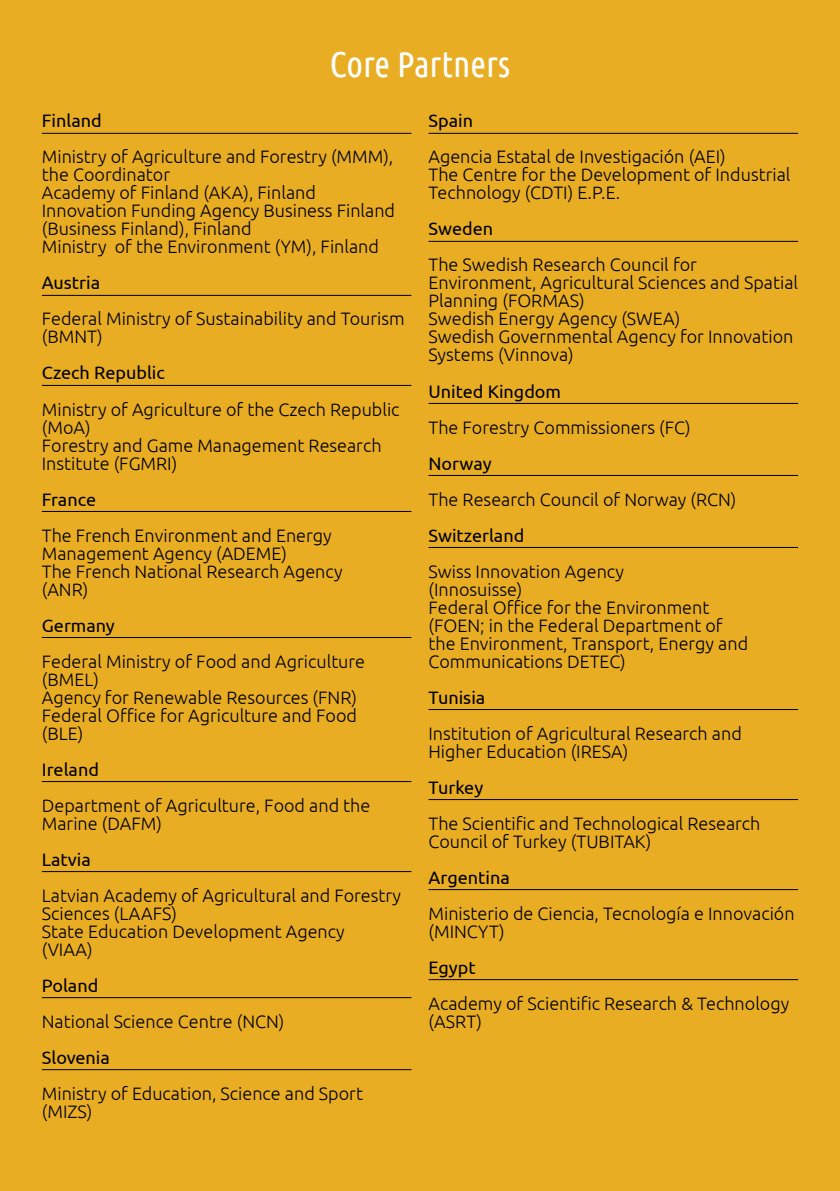
<style>
.page{position:relative;width:840px;height:1191px;background:#fff}
.page>*{position:absolute;margin:0;border:0;box-sizing:border-box;transform-origin:0 0}
.t1{font:36px "Ubuntu Condensed";color:#fff}
.t2{font:300 18px/18px "Ubuntu";color:#000}
.t3{font:18px "Ubuntu";color:#000}
</style>
<div class="page">
<div style="left:0;top:0;width:839px;height:1191px;background:#e9ad24"></div>
<hr style="left:42px;top:133px;width:369px;height:1px;background:#000">
<hr style="left:42px;top:295px;width:369px;height:1px;background:#000">
<hr style="left:42px;top:385px;width:369px;height:1px;background:#000">
<hr style="left:42px;top:511px;width:369px;height:1px;background:#000">
<hr style="left:42px;top:637px;width:369px;height:1px;background:#000">
<hr style="left:42px;top:781px;width:369px;height:1px;background:#000">
<hr style="left:42px;top:871px;width:369px;height:1px;background:#000">
<hr style="left:42px;top:997px;width:369px;height:1px;background:#000">
<hr style="left:42px;top:1069px;width:369px;height:1px;background:#000">
<hr style="left:428px;top:133px;width:369px;height:1px;background:#000">
<hr style="left:428px;top:241px;width:369px;height:1px;background:#000">
<hr style="left:428px;top:403px;width:369px;height:1px;background:#000">
<hr style="left:428px;top:475px;width:369px;height:1px;background:#000">
<hr style="left:428px;top:547px;width:369px;height:1px;background:#000">
<hr style="left:428px;top:709px;width:369px;height:1px;background:#000">
<hr style="left:428px;top:799px;width:369px;height:1px;background:#000">
<hr style="left:428px;top:889px;width:369px;height:1px;background:#000">
<hr style="left:428px;top:979px;width:369px;height:1px;background:#000">
<h1 class="t1" style="left:329px;top:42px;width:182px">Core Partners</h1>
<p class="t3" style="left:42px;top:110px;width:61px">Finland</p>
<p class="t2" style="left:42px;top:147px;width:354px">Ministry of Agriculture and Forestry (MMM), the Coordinator<br>Academy of Finland (AKA), Finland Innovation Funding Agency Business Finland (Business Finland), Finland<br>Ministry of the Environment (YM), Finland</p>
<p class="t3" style="left:42px;top:272px;width:60px">Austria</p>
<p class="t2" style="left:42px;top:309px;width:364px">Federal Ministry of Sustainability and Tourism (BMNT)</p>
<p class="t3" style="left:42px;top:362px;width:124px">Czech Republic</p>
<p class="t2" style="left:42px;top:399px;width:359px">Ministry of Agriculture of the Czech Republic (MoA)<br>Forestry and Game Management Research<br>Institute (FGMRI)</p>
<p class="t3" style="left:42px;top:488px;width:56px">France</p>
<p class="t2" style="left:42px;top:525px;width:302px">The French Environment and Energy<br>Management Agency (ADEME)<br>The French National Research Agency (ANR)</p>
<p class="t3" style="left:42px;top:614px;width:74px">Germany</p>
<p class="t2" style="left:42px;top:651px;width:324px">Federal Ministry of Food and Agriculture (BMEL)<br>Agency for Renewable Resources (FNR)<br>Federal Office for Agriculture and Food (BLE)</p>
<p class="t3" style="left:42px;top:758px;width:59px">Ireland</p>
<p class="t2" style="left:42px;top:795px;width:330px">Department of Agriculture, Food and the<br>Marine (DAFM)</p>
<p class="t3" style="left:42px;top:848px;width:50px">Latvia</p>
<p class="t2" style="left:42px;top:885px;width:360px">Latvian Academy of Agricultural and Forestry<br>Sciences (LAAFS)<br>State Education Development Agency<br>(VIAA)</p>
<p class="t3" style="left:42px;top:974px;width:58px">Poland</p>
<p class="t2" style="left:42px;top:1011px;width:244px">National Science Centre (NCN)</p>
<p class="t3" style="left:42px;top:1046px;width:69px">Slovenia</p>
<p class="t2" style="left:42px;top:1083px;width:322px">Ministry of Education, Science and Sport (MIZS)</p>
<p class="t3" style="left:428px;top:110px;width:46px">Spain</p>
<p class="t2" style="left:428px;top:147px;width:363px">Agencia Estatal de Investigación (AEI)<br>The Centre for the Development of Industrial<br>Technology (CDTI) E.P.E.</p>
<p class="t3" style="left:428px;top:218px;width:66px">Sweden</p>
<p class="t2" style="left:428px;top:255px;width:371px">The Swedish Research Council for<br>Environment, Agricultural Sciences and Spatial<br>Planning (FORMAS)<br>Swedish Energy Agency (SWEA)<br>Swedish Governmental Agency for Innovation<br>Systems (Vinnova)</p>
<p class="t3" style="left:428px;top:380px;width:134px">United Kingdom</p>
<p class="t2" style="left:428px;top:417px;width:263px">The Forestry Commissioners (FC)</p>
<p class="t3" style="left:428px;top:452px;width:65px">Norway</p>
<p class="t2" style="left:428px;top:489px;width:309px">The Research Council of Norway (RCN)</p>
<p class="t3" style="left:428px;top:524px;width:97px">Switzerland</p>
<p class="t2" style="left:428px;top:561px;width:321px">Swiss Innovation Agency<br>(Innosuisse)<br>Federal Office for the Environment (FOEN; in the Federal Department of the Environment, Transport, Energy and<br>Communications DETEC)</p>
<p class="t3" style="left:428px;top:686px;width:58px">Tunisia</p>
<p class="t2" style="left:428px;top:723px;width:314px">Institution of Agricultural Research and<br>Higher Education (IRESA)</p>
<p class="t3" style="left:428px;top:776px;width:56px">Turkey</p>
<p class="t2" style="left:428px;top:813px;width:333px">The Scientific and Technological Research<br>Council of Turkey (TUBITAK)</p>
<p class="t3" style="left:428px;top:866px;width:83px">Argentina</p>
<p class="t2" style="left:428px;top:903px;width:367px">Ministerio de Ciencia, Tecnología e Innovación (MINCYT)</p>
<p class="t3" style="left:428px;top:956px;width:49px">Egypt</p>
<p class="t2" style="left:428px;top:993px;width:362px">Academy of Scientific Research &amp; Technology (ASRT)</p>
</div>
